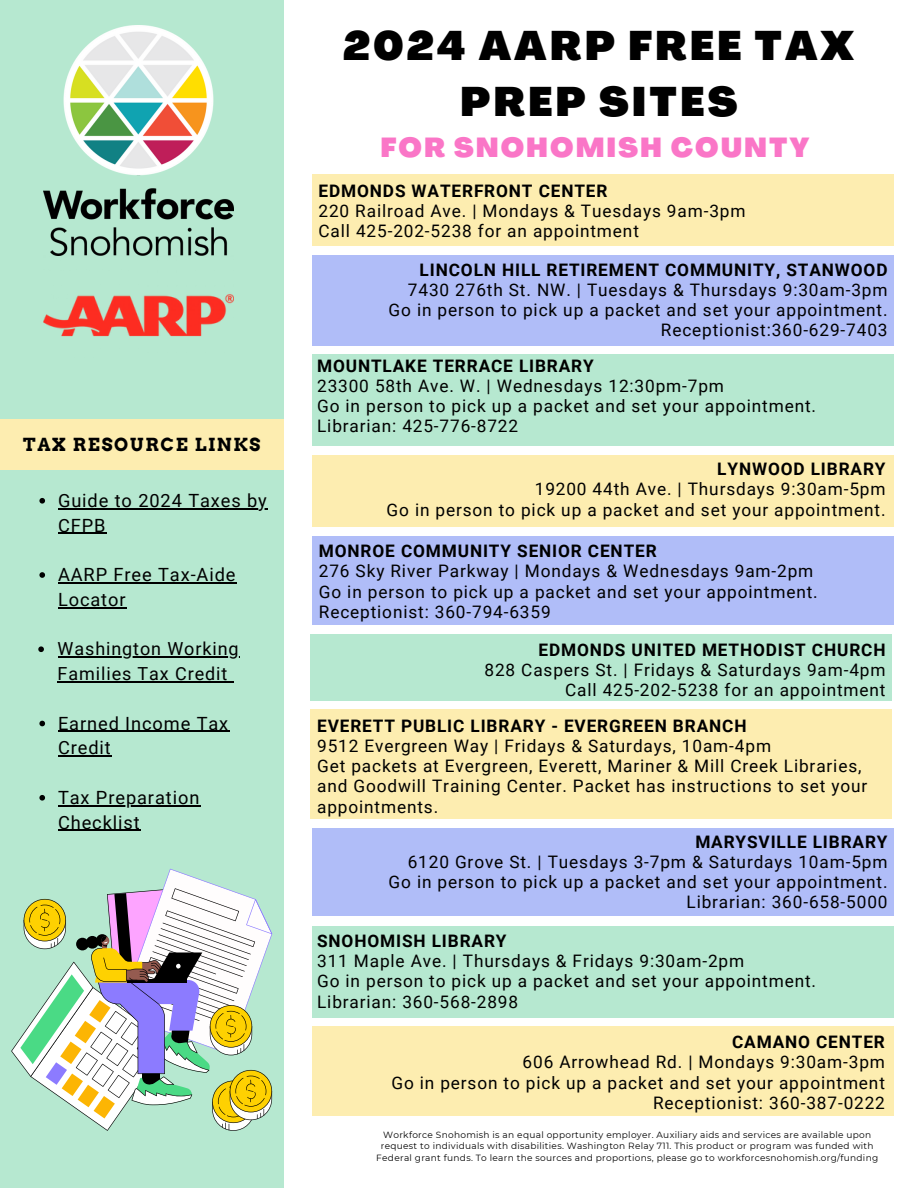
<style>
.page{position:relative;width:918px;height:1188px;background:#fff}
.page>*{position:absolute;margin:0;border:0;box-sizing:border-box;transform-origin:0 0}
.t1{font:900 40.5px/56.2px "Agrandir";letter-spacing:.075em;color:#000;text-align:center}
.t2{font:900 27px "Agrandir";letter-spacing:.075em;color:#fa76c7}
.t3{font:18.3px/24.8px "Roboto";letter-spacing:.05em;color:#000}
.t4{font:18px/24.8px "Roboto";letter-spacing:.05em;color:#000}
.t5{font:700 18px "Arvo";letter-spacing:.09em;color:#000}
.t6{font:17.25px/20.2px "Roboto";letter-spacing:.05em;color:#000}
.t7{font:700 17.25px "Roboto";letter-spacing:.05em;color:#000}
.t8{font:9px/11.2px "Montserrat";letter-spacing:.03em;color:#000;text-align:center}
</style>
<div class="page">
<div style="left:0;top:0;width:284px;height:1188px;background:#b6e8d0"></div>
<div style="left:0;top:420px;width:284px;height:50px;background:#fdedb0"></div>
<div style="left:313px;top:255px;width:581px;height:90px;background:#b0bdf8"></div>
<div style="left:312px;top:354px;width:581px;height:92px;background:#b6e8d0"></div>
<div style="left:312px;top:455px;width:581px;height:72px;background:#fdedb0"></div>
<div style="left:312px;top:536px;width:581px;height:89px;background:#b0bdf8"></div>
<div style="left:311px;top:634px;width:581px;height:67px;background:#b6e8d0"></div>
<div style="left:311px;top:710px;width:581px;height:109px;background:#fdedb0"></div>
<div style="left:312px;top:828px;width:581px;height:88px;background:#b0bdf8"></div>
<div style="left:312px;top:926px;width:581px;height:91px;background:#b6e8d0"></div>
<img style="left:43px;top:26px;width:190px;height:311px">
<div style="left:312px;top:175px;width:581px;height:71px;background:#fdedb0"></div>
<svg style="left:11px;top:869px;width:261px;height:262px"></svg>
<div style="left:312px;top:1027px;width:581px;height:89px;background:#fdedb0"></div>
<svg style="left:39px;top:498px;width:6px;height:6px"></svg>
<hr style="left:58px;top:508px;width:210px;height:1px;background:#000">
<hr style="left:58px;top:533px;width:48px;height:1px;background:#000">
<svg style="left:39px;top:572px;width:6px;height:6px"></svg>
<hr style="left:58px;top:582px;width:178px;height:1px;background:#000">
<hr style="left:58px;top:607px;width:69px;height:1px;background:#000">
<svg style="left:38px;top:646px;width:6px;height:6px"></svg>
<hr style="left:58px;top:657px;width:182px;height:1px;background:#000">
<hr style="left:58px;top:681px;width:170px;height:1px;background:#000">
<svg style="left:39px;top:721px;width:6px;height:5px"></svg>
<hr style="left:58px;top:731px;width:171px;height:1px;background:#000">
<hr style="left:58px;top:756px;width:54px;height:1px;background:#000">
<svg style="left:39px;top:795px;width:6px;height:6px"></svg>
<hr style="left:58px;top:805px;width:142px;height:1px;background:#000">
<hr style="left:58px;top:830px;width:83px;height:1px;background:#000">
<p class="t5" style="left:23px;top:434px;width:239px">TAX RESOURCE LINKS</p>
<p class="t3" style="left:58px;top:488px;width:210px">Guide to 2024 Taxes by<br>CFPB</p>
<p class="t3" style="left:58px;top:563px;width:179px">AARP Free Tax-Aide<br>Locator</p>
<p class="t4" style="left:58px;top:637px;width:183px">Washington Working<br>Families Tax Credit</p>
<p class="t3" style="left:58px;top:711px;width:172px">Earned Income Tax<br>Credit</p>
<p class="t3" style="left:58px;top:785px;width:143px">Tax Preparation<br>Checklist</p>
<p class="t1" style="left:343px;top:22px;width:513px">2024 AARP FREE TAX<br>PREP SITES</p>
<p class="t2" style="left:381px;top:137px;width:431px">FOR SNOHOMISH COUNTY</p>
<p class="t7" style="left:319px;top:181px;width:290px">EDMONDS WATERFRONT CENTER</p>
<p class="t6" style="left:319px;top:201px;width:429px">220 Railroad Ave. | Mondays &amp; Tuesdays 9am-3pm</p>
<p class="t6" style="left:319px;top:221px;width:322px">Call 425-202-5238 for an appointment</p>
<p class="t7" style="left:420px;top:260px;width:469px">LINCOLN HILL RETIREMENT COMMUNITY, STANWOOD</p>
<p class="t6" style="left:408px;top:280px;width:481px">7430 276th St. NW. | Tuesdays &amp; Thursdays 9:30am-3pm</p>
<p class="t6" style="left:389px;top:300px;width:500px">Go in person to pick up a packet and set your appointment.</p>
<p class="t6" style="left:661px;top:320px;width:228px">Receptionist:360-629-7403</p>
<p class="t7" style="left:317px;top:356px;width:278px">MOUNTLAKE TERRACE LIBRARY</p>
<p class="t6" style="left:317px;top:376px;width:408px">23300 58th Ave. W. | Wednesdays 12:30pm-7pm</p>
<p class="t6" style="left:317px;top:396px;width:500px">Go in person to pick up a packet and set your appointment.</p>
<p class="t6" style="left:317px;top:416px;width:203px">Librarian: 425-776-8722</p>
<p class="t7" style="left:717px;top:459px;width:170px">LYNWOOD LIBRARY</p>
<p class="t6" style="left:535px;top:479px;width:352px">19200 44th Ave. | Thursdays 9:30am-5pm</p>
<p class="t6" style="left:387px;top:499px;width:500px">Go in person to pick up a packet and set your appointment.</p>
<p class="t7" style="left:319px;top:541px;width:339px">MONROE COMMUNITY SENIOR CENTER</p>
<p class="t6" style="left:319px;top:561px;width:496px">276 Sky River Parkway | Mondays &amp; Wednesdays 9am-2pm</p>
<p class="t6" style="left:319px;top:582px;width:500px">Go in person to pick up a packet and set your appointment.</p>
<p class="t6" style="left:319px;top:602px;width:233px">Receptionist: 360-794-6359</p>
<p class="t7" style="left:538px;top:640px;width:349px">EDMONDS UNITED METHODIST CHURCH</p>
<p class="t6" style="left:485px;top:660px;width:403px">828 Caspers St. | Fridays &amp; Saturdays 9am-4pm</p>
<p class="t6" style="left:565px;top:680px;width:322px">Call 425-202-5238 for an appointment</p>
<p class="t7" style="left:317px;top:716px;width:431px">EVERETT PUBLIC LIBRARY - EVERGREEN BRANCH</p>
<p class="t6" style="left:317px;top:736px;width:455px">9512 Evergreen Way | Fridays &amp; Saturdays, 10am-4pm</p>
<p class="t6" style="left:317px;top:756px;width:552px">Get packets at Evergreen, Everett, Mariner &amp; Mill Creek Libraries, and Goodwill Training Center. Packet has instructions to set your appointments.</p>
<p class="t7" style="left:695px;top:832px;width:194px">MARYSVILLE LIBRARY</p>
<p class="t6" style="left:408px;top:852px;width:481px">6120 Grove St. | Tuesdays 3-7pm &amp; Saturdays 10am-5pm</p>
<p class="t6" style="left:389px;top:872px;width:500px">Go in person to pick up a packet and set your appointment.</p>
<p class="t6" style="left:687px;top:892px;width:203px">Librarian: 360-658-5000</p>
<p class="t7" style="left:317px;top:931px;width:191px">SNOHOMISH LIBRARY</p>
<p class="t6" style="left:317px;top:951px;width:429px">311 Maple Ave. | Thursdays &amp; Fridays 9:30am-2pm</p>
<p class="t6" style="left:317px;top:971px;width:500px">Go in person to pick up a packet and set your appointment.</p>
<p class="t6" style="left:317px;top:992px;width:203px">Librarian: 360-568-2898</p>
<p class="t7" style="left:732px;top:1032px;width:154px">CAMANO CENTER</p>
<p class="t6" style="left:523px;top:1052px;width:364px">606 Arrowhead Rd. | Mondays 9:30am-3pm</p>
<p class="t6" style="left:391px;top:1073px;width:495px">Go in person to pick up a packet and set your appointment</p>
<p class="t6" style="left:653px;top:1093px;width:233px">Receptionist: 360-387-0222</p>
<p class="t8" style="left:376px;top:1129px;width:503px">Workforce Snohomish is an equal opportunity employer. Auxiliary aids and services are available upon request to individuals with disabilities. Washington Relay 711. This product or program was funded with<br>Federal grant funds. To learn the sources and proportions, please go to workforcesnohomish.org/funding</p>
</div>
